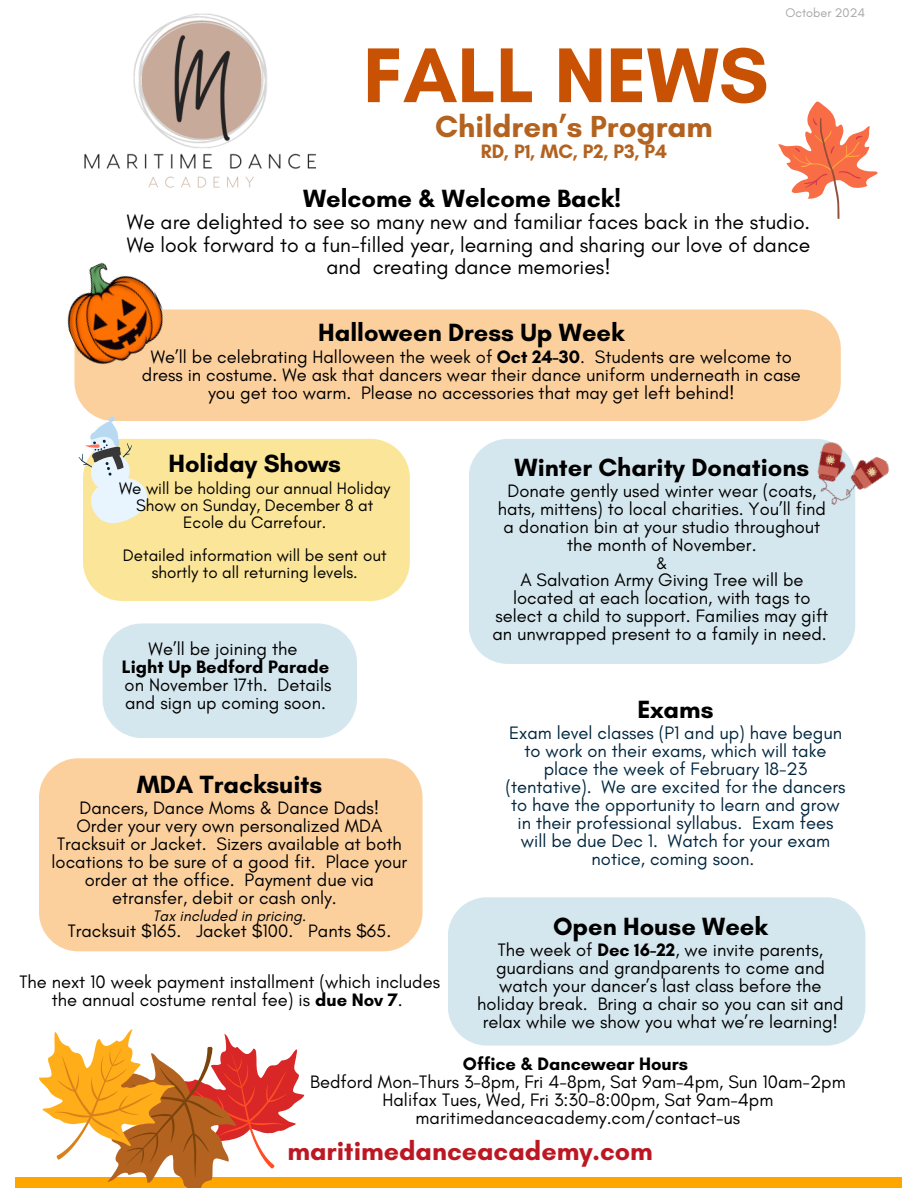
<style>
.page{position:relative;width:918px;height:1188px;background:#fff}
.page>*{position:absolute;margin:0;border:0;box-sizing:border-box;transform-origin:0 0}
.t1{font:700 79.05px "Glacial Indifference";color:#c85103}
.t2{font:700 31.05px "Glacial Indifference";color:#b3621f}
.t3{font:700 26.85px "Glacial Indifference";color:#bc1823}
.t4{font:700 25.35px "Glacial Indifference";color:#000}
.t5{font:21.15px/22.2px "Glacial Indifference";color:#000;text-align:center}
.t6{font:700 19.8px "Glacial Indifference";color:#b3621f}
.t7{font:18.3px/18px "Glacial Indifference";color:#000;text-align:center}
.t8{font:18.3px/18px "Glacial Indifference";color:#00263e;text-align:center}
.t9{font:16.95px/16.8px "Glacial Indifference";color:#000;text-align:center}
.t10{font:italic 15.45px "Glacial Indifference";color:#000}
.t11{font:12.75px "Glacial Indifference";color:#a6a6a6}
.s1{font-weight:700}
</style>
<div class="page">
<div style="left:16px;top:1177px;width:886px;height:11px;background:#ffa500"></div>
<img style="left:84px;top:13px;width:233px;height:175px">
<svg style="left:778px;top:101px;width:100px;height:118px"></svg>
<svg style="left:39px;top:1029px;width:265px;height:159px"></svg>
<div style="left:448px;top:897px;width:417px;height:149px;background:#d5e7ee"></div>
<div style="left:74px;top:309px;width:767px;height:112px;background:#fcd09d;border-radius:39px"></div>
<div style="left:83px;top:439px;width:327px;height:162px;background:#fbe598"></div>
<img style="left:67px;top:262px;width:108px;height:114px">
<div style="left:469px;top:439px;width:386px;height:225px;background:#d5e7ee"></div>
<img style="left:803px;top:439px;width:87px;height:81px">
<svg style="left:78px;top:415px;width:76px;height:116px"></svg>
<div style="left:39px;top:758px;width:384px;height:193px;background:#fcd09d;border-radius:39px"></div>
<div style="left:103px;top:623px;width:254px;height:115px;background:#d5e7ee"></div>
<h2 class="t1" style="left:363px;top:27px;width:407px">FALL NEWS</h2>
<p class="t2" style="left:435px;top:107px;width:279px">Children’s Program</p>
<p class="t6" style="left:481px;top:139px;width:188px">RD, P1, MC, P2, P3, P4</p>
<h5 class="t11" style="left:785px;top:5px;width:81px">October 2024</h5>
<p class="t4" style="left:303px;top:183px;width:320px">Welcome &amp; Welcome Back!</p>
<p class="t5" style="left:127px;top:211px;width:685px">We are delighted to see so many new and familiar faces back in the studio.<br>We look forward to a fun-filled year, learning and sharing our love of dance and creating dance memories!</p>
<h5 class="t4" style="left:318px;top:317px;width:308px">Halloween Dress Up Week</h5>
<h5 class="t7" style="left:142px;top:347px;width:660px">We’ll be celebrating Halloween the week of <span class="s1">Oct 24-30</span>. Students are welcome to dress in costume. We ask that dancers wear their dance uniform underneath in case you get too warm. Please no accessories that may get left behind!</h5>
<h5 class="t4" style="left:168px;top:448px;width:174px">Holiday Shows</h5>
<h5 class="t9" style="left:119px;top:479px;width:273px">We will be holding our annual Holiday<br>Show on Sunday, December 8 at<br>Ecole du Carrefour.</h5>
<h5 class="t9" style="left:123px;top:547px;width:265px">Detailed information will be sent out shortly to all returning levels.</h5>
<h5 class="t7" style="left:122px;top:639px;width:211px">We’ll be joining the<br><span class="s1">Light Up Bedford Parade </span>on November 17th. Details and sign up coming soon.</h5>
<h5 class="t4" style="left:137px;top:769px;width:187px">MDA Tracksuits</h5>
<h5 class="t7" style="left:52px;top:798px;width:357px">Dancers, Dance Moms &amp; Dance Dads!<br>Order your very own personalized MDA Tracksuit or Jacket. Sizers available at both locations to be sure of a good fit. Place your order at the office. Payment due via etransfer, debit or cash only.</h5>
<h5 class="t10" style="left:153px;top:906px;width:155px">Tax included in pricing.</h5>
<h5 class="t7" style="left:68px;top:921px;width:325px">Tracksuit $165. Jacket $100. Pants $65.</h5>
<h5 class="t7" style="left:19px;top:973px;width:422px">The next 10 week payment installment (which includes the annual costume rental fee) is <span class="s1">due Nov 7</span>.</h5>
<p class="t4" style="left:515px;top:452px;width:296px">Winter Charity Donations</p>
<p class="t7" style="left:498px;top:482px;width:330px">Donate gently used winter wear (coats, hats, mittens) to local charities. You’ll find a donation bin at your studio throughout the month of November.</p>
<p class="t9" style="left:656px;top:555px;width:13px">&amp;</p>
<p class="t7" style="left:492px;top:571px;width:337px">A Salvation Army Giving Tree will be located at each location, with tags to select a child to support. Families may gift an unwrapped present to a family in need.</p>
<h5 class="t4" style="left:638px;top:694px;width:77px">Exams</h5>
<h5 class="t8" style="left:506px;top:724px;width:341px">Exam level classes (P1 and up) have begun to work on their exams, which will take place the week of February 18-23 (tentative). We are excited for the dancers to have the opportunity to learn and grow in their professional syllabus. Exam fees will be due Dec 1. Watch for your exam notice, coming soon.</h5>
<h4 class="t4" style="left:553px;top:911px;width:216px">Open House Week</h4>
<h4 class="t7" style="left:477px;top:941px;width:368px">The week of <span class="s1">Dec 16-22</span>, we invite parents, guardians and grandparents to come and watch your dancer’s last class before the holiday break. Bring a chair so you can sit and relax while we show you what we’re learning!</h4>
<h5 class="t7" style="left:310px;top:1055px;width:537px"><span class="s1">Office &amp; Dancewear Hours<br></span>Bedford Mon-Thurs 3-8pm, Fri 4-8pm, Sat 9am-4pm, Sun 10am-2pm Halifax Tues, Wed, Fri 3:30-8:00pm, Sat 9am-4pm maritimedanceacademy.com/contact-us</h5>
<p class="t3" style="left:287px;top:1135px;width:367px">maritimedanceacademy.com</p>
</div>
